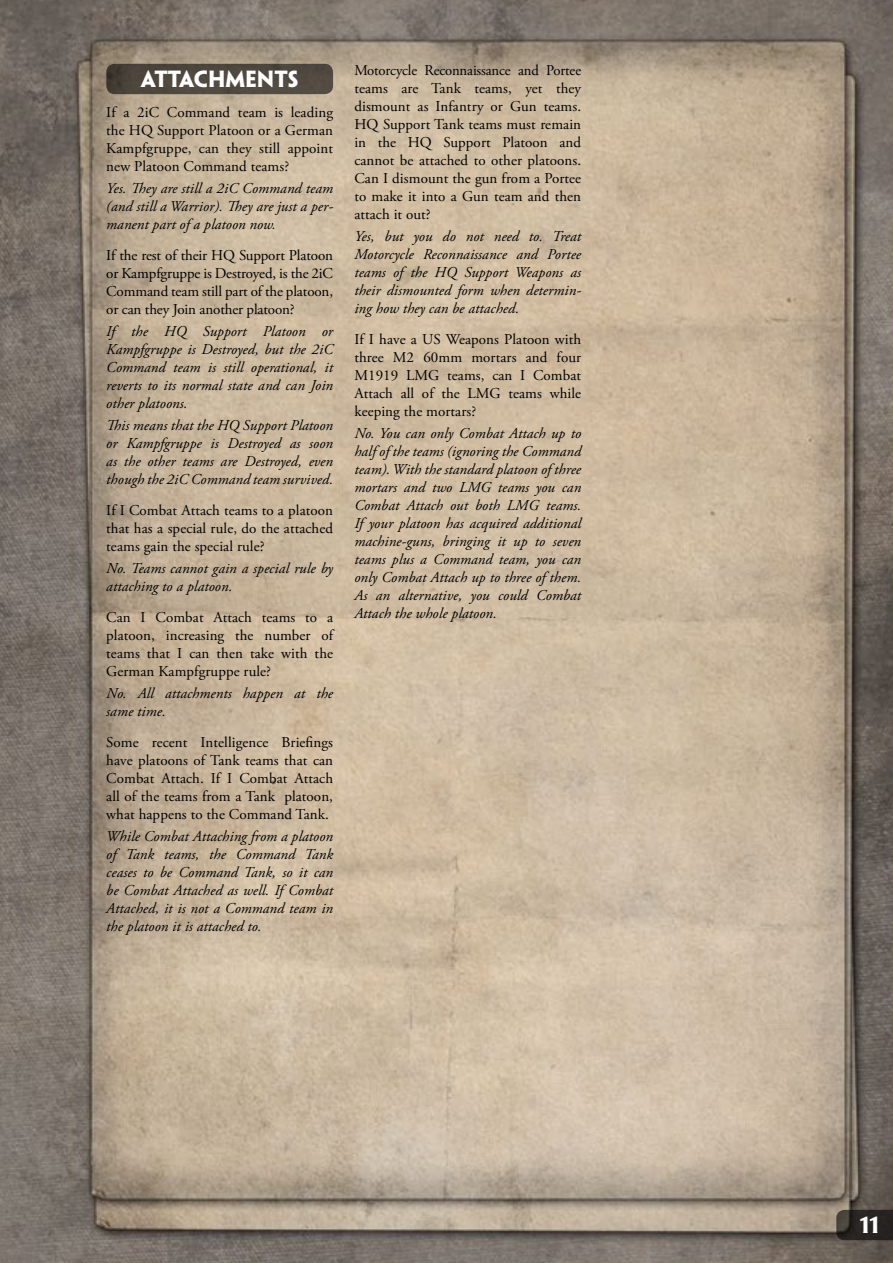
<style>
.page{position:relative;width:893px;height:1263px;background:#fff}
.page>*{position:absolute;margin:0;border:0;box-sizing:border-box;transform-origin:0 0}
.t1{font:700 21px "Penumbra Flare Std";color:#fff}
.t2{font:italic 15px/18px "Adobe Garamond Pro";letter-spacing:.005em;color:#000;text-align:justify}
.t3{font:15px/18px "Adobe Garamond Pro";letter-spacing:.005em;color:#000;text-align:justify}
</style>
<div class="page">
<img style="left:0;top:0;width:893px;height:1263px">
<svg style="left:836px;top:1210px;width:57px;height:30px;background:#2d2926"></svg>
<div style="left:106px;top:64px;width:227px;height:30px;background:#4f483f;border-radius:9px"></div>
<h1 class="t1" style="left:141px;top:66px;width:159px">ATTACHMENTS</h1>
<p class="t3" style="left:354px;top:61px;width:228px">Motorcycle Reconnaissance and Portee teams are Tank teams, yet they dismount as Infantry or Gun teams.<br>HQ Support Tank teams must remain in the HQ Support Platoon and cannot be attached to other platoons.<br>Can I dismount the gun from a Portee to make it into a Gun team and then attach it out?</p>
<p class="t2" style="left:354px;top:228px;width:228px">Yes, but you do not need to. Treat Motorcycle Reconnaissance and Portee teams of the HQ Support Weapons as their dismounted form when determin&shy;ing how they can be attached.</p>
<p class="t3" style="left:354px;top:330px;width:228px">If I have a US Weapons Platoon with three M2 60mm mortars and four M1919 LMG teams, can I Combat Attach all of the LMG teams while keeping the mortars?</p>
<p class="t2" style="left:354px;top:425px;width:228px">No. You can only Combat Attach up to half of the teams (ignoring the Command team). With the standard platoon of three mortars and two LMG teams you can Combat Attach out both LMG teams.<br>If your platoon has acquired additional machine-guns, bringing it up to seven teams plus a Command team, you can only Combat Attach up to three of them.<br>As an alternative, you could Combat Attach the whole platoon.</p>
<p class="t3" style="left:106px;top:104px;width:228px">If a 2iC Command team is leading the HQ Support Platoon or a German Kampfgruppe, can they still appoint new Platoon Command teams?</p>
<p class="t2" style="left:106px;top:180px;width:228px">Yes. They are still a 2iC Command team (and still a Warrior). They are just a per&shy;manent part of a platoon now.</p>
<p class="t3" style="left:106px;top:247px;width:228px">If the rest of their HQ Support Platoon or Kampfgruppe is Destroyed, is the 2iC Command team still part of the platoon, or can they Join another platoon?</p>
<p class="t2" style="left:106px;top:323px;width:228px">If the HQ Support Platoon or Kampfgruppe is Destroyed, but the 2iC Command team is still operational, it reverts to its normal state and can Join other platoons.</p>
<p class="t2" style="left:106px;top:417px;width:228px">This means that the HQ Support Platoon or Kampfgruppe is Destroyed as soon as the other teams are Destroyed, even though the 2iC Command team survived.</p>
<p class="t3" style="left:106px;top:502px;width:228px">If I Combat Attach teams to a platoon that has a special rule, do the attached teams gain the special rule?</p>
<p class="t2" style="left:106px;top:560px;width:228px">No. Teams cannot gain a special rule by attaching to a platoon.</p>
<p class="t3" style="left:106px;top:609px;width:228px">Can I Combat Attach teams to a platoon, increasing the number of teams that I can then take with the German Kampfgruppe rule?</p>
<p class="t2" style="left:106px;top:685px;width:228px">No. All attachments happen at the same time.</p>
<p class="t3" style="left:106px;top:734px;width:228px">Some recent Intelligence Briefings have platoons of Tank teams that can Combat Attach. If I Combat Attach all of the teams from a Tank platoon, what happens to the Command Tank.</p>
<p class="t2" style="left:106px;top:828px;width:228px">While Combat Attaching from a platoon of Tank teams, the Command Tank ceases to be Command Tank, so it can be Combat Attached as well. If Combat Attached, it is not a Command team in the platoon it is attached to.</p>
<h1 class="t1" style="left:860px;top:1211px;width:21px">11</h1>
</div>
